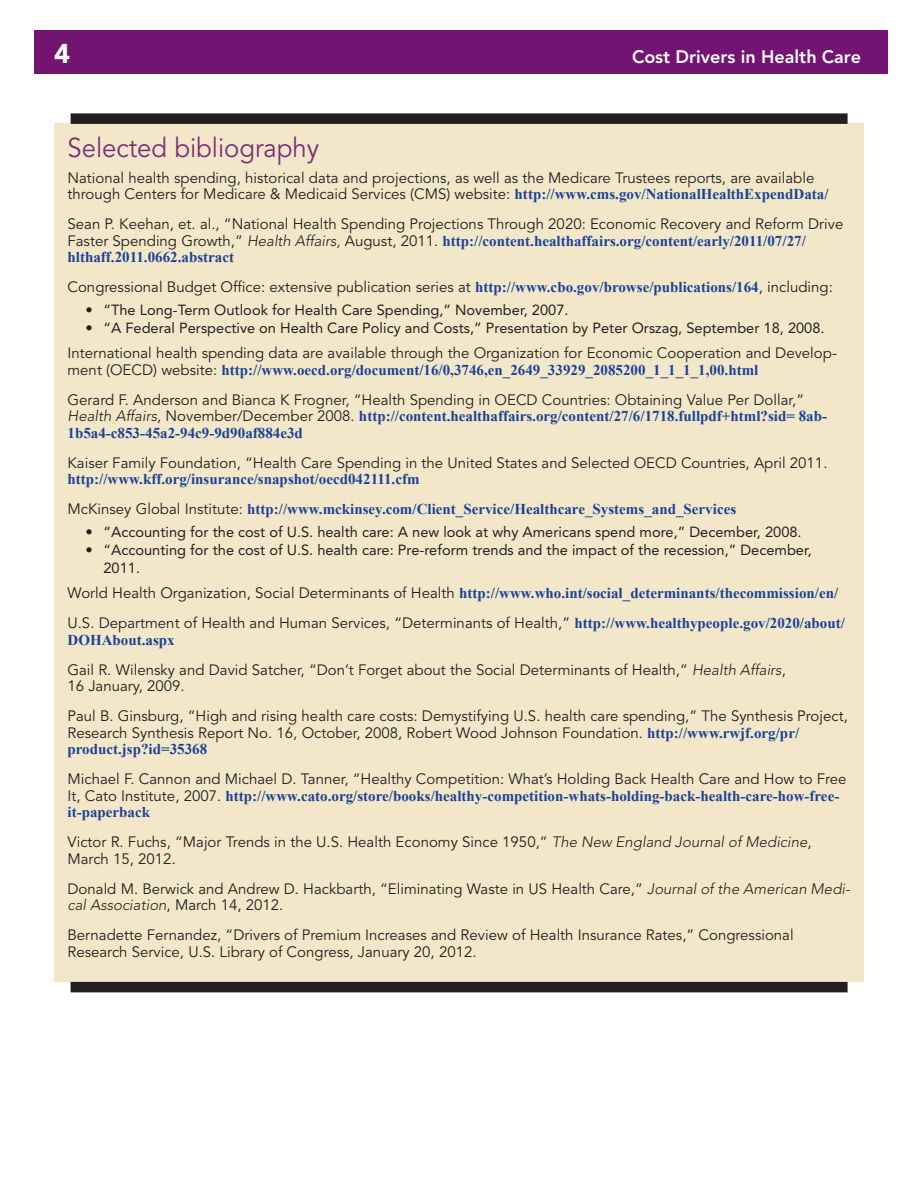
<style>
.page{position:relative;width:918px;height:1188px;background:#fff}
.page>*{position:absolute;margin:0;border:0;box-sizing:border-box;transform-origin:0 0}
.expert_web_sub{font:27px "Avenir";color:#7c2d7b;scale:.95 1}
.t1{font:900 27px "Avenir";color:#fff}
.t2{font:800 18px "Avenir";color:#fff}
.biblio{font:15px/16.5px "Avenir";color:#231f20}
.biblio-2{font:700 15px "Times New Roman";color:#1b4299}
.fast_facts_text{font:14.7px/18px "Avenir";color:#231f20}
.s1{font-family:"Times New Roman";font-weight:700;color:#1b4299}
.s2{font-weight:300;font-style:italic}
.s3{font-family:"Avenir";font-weight:400;color:#231f20}
</style>
<div class="page">
<div style="left:34px;top:31px;width:854px;height:43px;background:#731372"></div>
<div style="left:54px;top:123px;width:810px;height:859px;background:#f2e7c8"></div>
<div style="left:71px;top:113px;width:777px;height:11px;background:#231f20"></div>
<div style="left:71px;top:982px;width:777px;height:10px;background:#231f20"></div>
<p class="t1" style="left:54px;top:37px;width:17px">4</p>
<p class="t2" style="left:632px;top:46px;width:230px">Cost Drivers in Health Care</p>
<p class="expert_web_sub" style="left:68px;top:133px;width:266px">Selected bibliography</p>
<p class="biblio" style="left:68px;top:170px;width:763px">National health spending, historical data and projections, as well as the Medicare Trustees reports, are available through Centers for Medicare &amp; Medicaid Services (CMS) website: <span class="s1">http://www.cms.gov/NationalHealthExpendData/</span></p>
<p class="biblio" style="left:68px;top:216px;width:777px">Sean P. Keehan, et. al., “National Health Spending Projections Through 2020: Economic Recovery and Reform Drive<br>Faster Spending Growth,” <span class="s2">Health Affairs,</span> August, 2011. <span class="s1">http://content.healthaffairs.org/content/early/2011/07/27/ hlthaff.2011.0662.abstract</span></p>
<p class="biblio" style="left:68px;top:279px;width:767px">Congressional Budget Office: extensive publication series at <span class="s1">http://www.cbo.gov/browse/publications/164</span>, including:</p>
<p class="fast_facts_text" style="left:86px;top:301px;width:485px">• “The Long-Term Outlook for Health Care Spending,” November, 2007.</p>
<p class="fast_facts_text" style="left:86px;top:319px;width:741px">• “A Federal Perspective on Health Care Policy and Costs,” Presentation by Peter Orszag, September 18, 2008.</p>
<p class="biblio" style="left:68px;top:345px;width:771px">International health spending data are available through the Organization for Economic Cooperation and Develop&shy;ment (OECD) website: <span class="s1">http://www.oecd.org/document/16/0,3746,en_2649_33929_2085200_1_1_1_1,00.html</span></p>
<p class="biblio" style="left:68px;top:392px;width:761px">Gerard F. Anderson and Bianca K Frogner, “Health Spending in OECD Countries: Obtaining Value Per Dollar,”<br><span class="s2">Health Affairs</span>, November/December 2008. <span class="s1">http://content.healthaffairs.org/content/27/6/1718.fullpdf+html?sid= 8ab-<br>1b5a4-c853-45a2-94c9-9d90af884e3d</span></p>
<p class="biblio" style="left:68px;top:455px;width:762px">Kaiser Family Foundation, “Health Care Spending in the United States and Selected OECD Countries, April 2011. <span class="s1">http://www.kff.org/insurance/snapshot/oecd042111.cfm</span></p>
<p class="biblio-2" style="left:68px;top:501px;width:670px"><span class="s3">McKinsey Global Institute:</span> http://www.mckinsey.com/Client_Service/Healthcare_Systems_and_Services</p>
<p class="fast_facts_text" style="left:86px;top:523px;width:718px">• “Accounting for the cost of U.S. health care: A new look at why Americans spend more,” December, 2008.</p>
<p class="fast_facts_text" style="left:104px;top:541px;width:710px;text-indent:-18px">• “Accounting for the cost of U.S. health care: Pre-reform trends and the impact of the recession,” December,<br>2011.</p>
<p class="biblio-2" style="left:68px;top:585px;width:772px"><span class="s3">World Health Organization, Social Determinants of Health</span> http://www.who.int/social_determinants/thecommission/en/</p>
<p class="biblio" style="left:68px;top:615px;width:779px">U.S. Department of Health and Human Services, “Determinants of Health,” <span class="s1">http://www.healthypeople.gov/2020/about/<br>DOHAbout.aspx</span></p>
<p class="biblio" style="left:68px;top:662px;width:720px">Gail R. Wilensky and David Satcher, “Don’t Forget about the Social Determinants of Health,” <span class="s2">Health Affairs</span>,<br>16 January, 2009.</p>
<p class="biblio" style="left:68px;top:708px;width:782px">Paul B. Ginsburg, “High and rising health care costs: Demystifying U.S. health care spending,” The Synthesis Project,<br>Research Synthesis Report No. 16, October, 2008, Robert Wood Johnson Foundation. <span class="s1">http://www.rwjf.org/pr/ product.jsp?id=35368</span></p>
<p class="biblio" style="left:68px;top:771px;width:781px">Michael F. Cannon and Michael D. Tanner, “Healthy Competition: What’s Holding Back Health Care and How to Free<br>It, Cato Institute, 2007. <span class="s1">http://www.cato.org/store/books/healthy-competition-whats-holding-back-health-care-how-free&shy;it-paperback</span></p>
<p class="biblio" style="left:68px;top:834px;width:746px">Victor R. Fuchs, “Major Trends in the U.S. Health Economy Since 1950,” <span class="s2">The New England Journal of Medicine</span>,<br>March 15, 2012.</p>
<p class="biblio" style="left:68px;top:881px;width:784px">Donald M. Berwick and Andrew D. Hackbarth, “Eliminating Waste in US Health Care,” <span class="s2">Journal of the American Medi&shy;cal Association</span>, March 14, 2012.</p>
<p class="biblio" style="left:68px;top:927px;width:728px">Bernadette Fernandez, “Drivers of Premium Increases and Review of Health Insurance Rates,” Congressional<br>Research Service, U.S. Library of Congress, January 20, 2012.</p>
</div>
